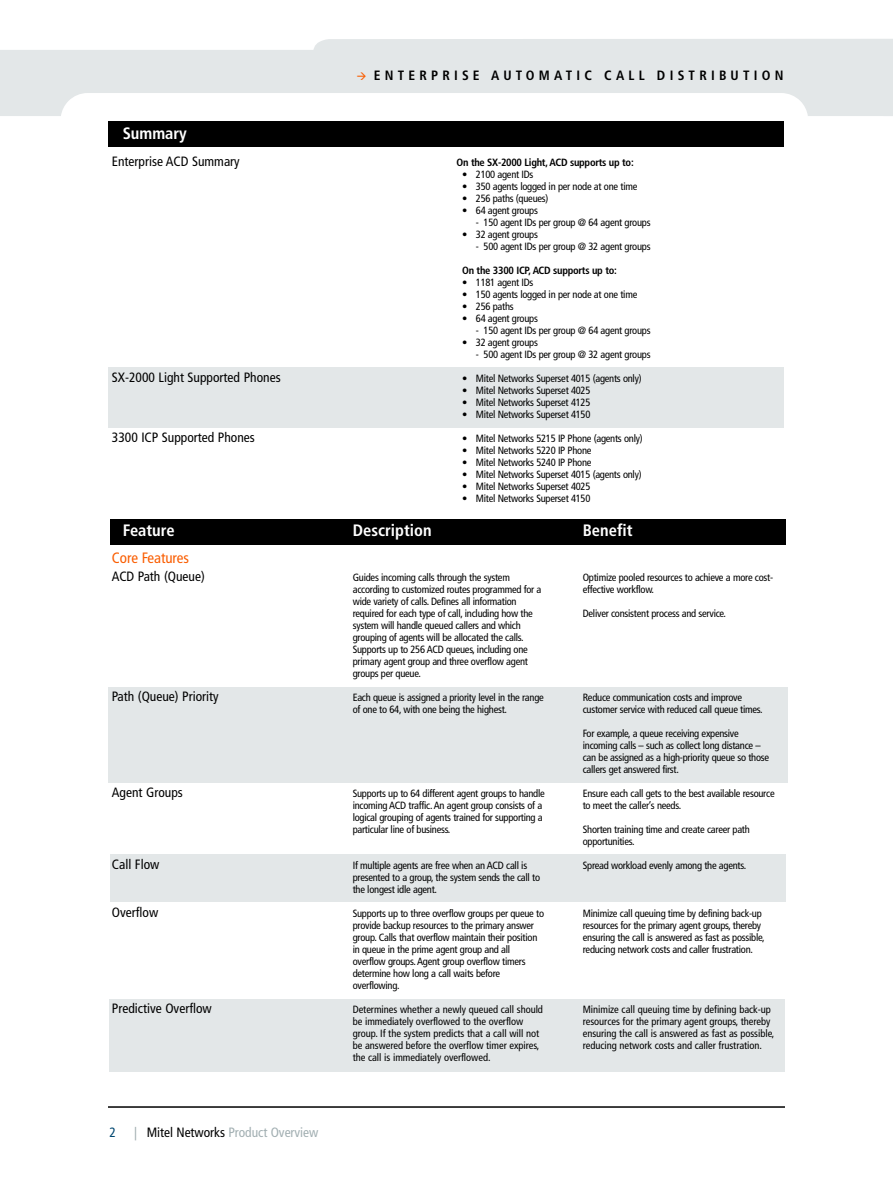
<style>
.page{position:relative;width:893px;height:1188px;background:#fff}
.page>*{position:absolute;margin:0;border:0;box-sizing:border-box;transform-origin:0 0}
.t1{font:700 condensed 16.5px "Frutiger";color:#fff}
.t2{font:condensed 15px "Frutiger";letter-spacing:-.005em;color:#fa5d00}
.t3{font:condensed 13.5px "Frutiger";color:#000}
.t4{font:700 condensed 13.5px "Frutiger";letter-spacing:.31em;color:#000}
.t5{font:condensed 13.5px "Frutiger";letter-spacing:-.005em;color:#a2afb2}
.t6{font:condensed 13.5px "Frutiger";color:#004770}
.t7{font:condensed 10.5px/12px "Frutiger";letter-spacing:-.025em;color:#000}
.t8{font:condensed 10.5px/12px "Frutiger";letter-spacing:-.005em;color:#000}
.t9{font:700 condensed 10.5px "Frutiger";letter-spacing:-.025em;color:#000}
.s1{color:#000}
.s2{color:#fa5d00}
</style>
<div class="page">
<div style="left:109px;top:999px;width:675px;height:73px;background:#e3e7e8"></div>
<div style="left:110px;top:855px;width:676px;height:47px;background:#e3e7e8"></div>
<div style="left:108px;top:687px;width:679px;height:96px;background:#e3e7e8"></div>
<svg style="left:0;top:39px;width:893px;height:77px;fill:#e3e7e8"></svg>
<hr style="left:108px;top:1107px;width:677px;height:1px;background:#000">
<div style="left:108px;top:368px;width:676px;height:60px;background:#e3e7e8"></div>
<div style="left:108px;top:122px;width:676px;height:25px;background:#000"></div>
<div style="left:110px;top:519px;width:675px;height:26px;background:#000"></div>
<h1 class="t1" style="left:123px;top:127px;width:66px">Summary</h1>
<p class="t3" style="left:112px;top:156px;width:129px">Enterprise ACD Summary</p>
<p class="t3" style="left:112px;top:372px;width:170px">SX-2000 Light Supported Phones</p>
<p class="t3" style="left:112px;top:432px;width:145px">3300 ICP Supported Phones</p>
<h1 class="t1" style="left:123px;top:524px;width:54px">Feature</h1>
<h2 class="t2" style="left:112px;top:552px;width:79px">Core Features</h2>
<p class="t3" style="left:112px;top:571px;width:94px">ACD Path (Queue)</p>
<p class="t3" style="left:112px;top:691px;width:108px">Path (Queue) Priority</p>
<p class="t3" style="left:112px;top:787px;width:73px">Agent Groups</p>
<p class="t3" style="left:112px;top:859px;width:49px">Call Flow</p>
<p class="t3" style="left:112px;top:907px;width:48px">Overflow</p>
<p class="t3" style="left:112px;top:1003px;width:102px">Predictive Overflow</p>
<p class="t6" style="left:110px;top:1127px;width:8px">2</p>
<p class="t5" style="left:134px;top:1127px;width:186px">| <span class="s1">Mitel Networks</span> Product Overview</p>
<p class="t4" style="left:402px;top:70px;width:79px"><sup>→</sup> SX 200</p>
<p class="t4" style="left:491px;top:70px;width:294px">AUTOMATIC CALL DISTRIBUTION</p>
<p class="t4" style="left:357px;top:70px;width:125px"><span class="s2">→</span> ENTERPRISE</p>
<p class="t9" style="left:457px;top:158px;width:179px">On the SX-2000 Light, ACD supports up to:</p>
<p class="t7" style="left:462px;top:169px;width:73px">• 2100 agent IDs</p>
<p class="t7" style="left:462px;top:181px;width:177px">• 350 agents logged in per node at one time</p>
<p class="t7" style="left:462px;top:193px;width:88px">• 256 paths (queues)</p>
<p class="t7" style="left:462px;top:205px;width:77px">• 64 agent groups</p>
<p class="t7" style="left:476px;top:217px;width:176px">- 150 agent IDs per group @ 64 agent groups</p>
<p class="t7" style="left:462px;top:229px;width:77px">• 32 agent groups</p>
<p class="t7" style="left:476px;top:241px;width:176px">- 500 agent IDs per group @ 32 agent groups</p>
<p class="t9" style="left:462px;top:266px;width:156px">On the 3300 ICP, ACD supports up to:</p>
<p class="t7" style="left:462px;top:277px;width:73px">• 1181 agent IDs</p>
<p class="t7" style="left:462px;top:289px;width:177px">• 150 agents logged in per node at one time</p>
<p class="t7" style="left:462px;top:301px;width:53px">• 256 paths</p>
<p class="t7" style="left:462px;top:313px;width:77px">• 64 agent groups</p>
<p class="t7" style="left:476px;top:325px;width:176px">- 150 agent IDs per group @ 64 agent groups</p>
<p class="t7" style="left:462px;top:337px;width:77px">• 32 agent groups</p>
<p class="t7" style="left:476px;top:349px;width:176px">- 500 agent IDs per group @ 32 agent groups</p>
<p class="t7" style="left:462px;top:373px;width:181px">• Mitel Networks Superset 4015 (agents only)</p>
<p class="t7" style="left:462px;top:385px;width:130px">• Mitel Networks Superset 4025</p>
<p class="t7" style="left:462px;top:397px;width:130px">• Mitel Networks Superset 4125</p>
<p class="t7" style="left:462px;top:409px;width:130px">• Mitel Networks Superset 4150</p>
<p class="t7" style="left:462px;top:433px;width:182px">• Mitel Networks 5215 IP Phone (agents only)</p>
<p class="t7" style="left:462px;top:445px;width:131px">• Mitel Networks 5220 IP Phone</p>
<p class="t7" style="left:462px;top:457px;width:131px">• Mitel Networks 5240 IP Phone</p>
<p class="t7" style="left:462px;top:469px;width:181px">• Mitel Networks Superset 4015 (agents only)</p>
<p class="t7" style="left:462px;top:481px;width:130px">• Mitel Networks Superset 4025</p>
<p class="t7" style="left:462px;top:493px;width:130px">• Mitel Networks Superset 4150</p>
<h1 class="t1" style="left:353px;top:524px;width:80px">Description</h1>
<p class="t7" style="left:353px;top:572px;width:190px">Guides incoming calls through the system according to customized routes programmed for a wide variety of calls. Defines all information required for each type of call, including how the system will handle queued callers and which grouping of agents will be allocated the calls.<br>Supports up to 256 ACD queues, including one primary agent group and three overflow agent groups per queue.</p>
<p class="t7" style="left:353px;top:692px;width:193px">Each queue is assigned a priority level in the range of one to 64, with one being the highest.</p>
<p class="t7" style="left:353px;top:788px;width:194px">Supports up to 64 different agent groups to handle incoming ACD traffic. An agent group consists of a logical grouping of agents trained for supporting a particular line of business.</p>
<p class="t7" style="left:353px;top:860px;width:189px">If multiple agents are free when an ACD call is presented to a group, the system sends the call to the longest idle agent.</p>
<p class="t7" style="left:353px;top:908px;width:193px">Supports up to three overflow groups per queue to provide backup resources to the primary answer group. Calls that overflow maintain their position in queue in the prime agent group and all overflow groups.Agent group overflow timers determine how long a call waits before overflowing.</p>
<p class="t8" style="left:353px;top:1004px;width:192px">Determines whether a newly queued call should be immediately overflowed to the overflow group. If the system predicts that a call will not be answered before the overflow timer expires, the call is immediately overflowed.</p>
<h1 class="t1" style="left:583px;top:524px;width:51px">Benefit</h1>
<p class="t7" style="left:583px;top:572px;width:192px">Optimize pooled resources to achieve a more cost&shy;effective workflow.</p>
<p class="t7" style="left:583px;top:608px;width:145px">Deliver consistent process and service.</p>
<p class="t7" style="left:583px;top:692px;width:181px">Reduce communication costs and improve customer service with reduced call queue times.</p>
<p class="t7" style="left:583px;top:728px;width:188px">For example, a queue receiving expensive incoming calls – such as collect long distance – can be assigned as a high-priority queue so those callers get answered first.</p>
<p class="t7" style="left:583px;top:788px;width:193px">Ensure each call gets to the best available resource to meet the caller’s needs.</p>
<p class="t7" style="left:583px;top:824px;width:169px">Shorten training time and create career path opportunities.</p>
<p class="t7" style="left:583px;top:860px;width:165px">Spread workload evenly among the agents.</p>
<p class="t7" style="left:583px;top:908px;width:183px">Minimize call queuing time by defining back-up resources for the primary agent groups, thereby ensuring the call is answered as fast as possible, reducing network costs and caller frustration.</p>
<p class="t8" style="left:583px;top:1004px;width:193px">Minimize call queuing time by defining back-up resources for the primary agent groups, thereby ensuring the call is answered as fast as possible, reducing network costs and caller frustration.</p>
</div>
